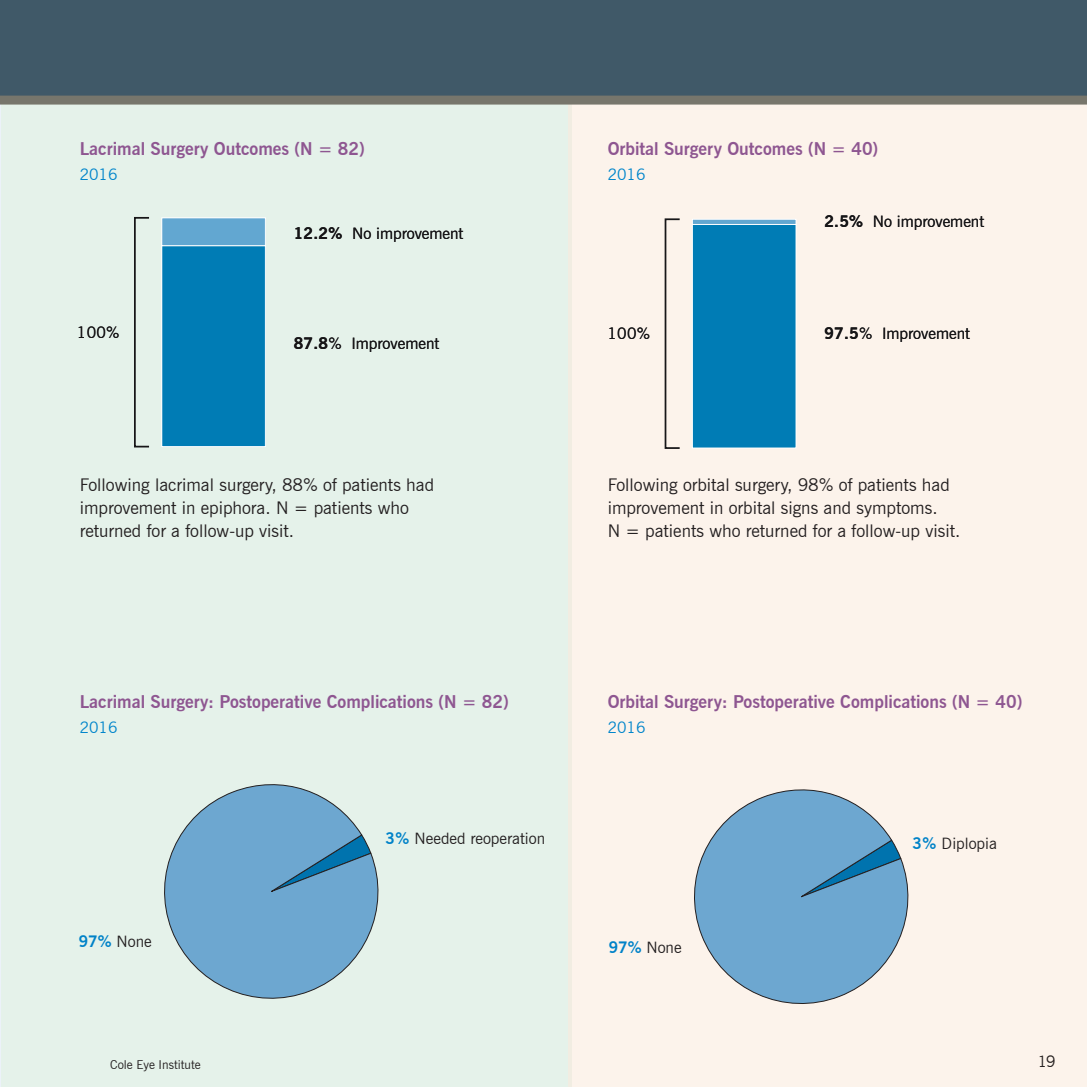
<style>
.page{position:relative;width:1087px;height:1087px;background:#fff}
.page>*{position:absolute;margin:0;border:0;box-sizing:border-box;transform-origin:0 0}
.t1{font:17.5px/22.8px "News Gothic BT";color:#231f20}
.t2{font:700 17.5px "News Gothic BT";color:#8e5691}
.t3{font:15.75px "News Gothic BT";color:#171618}
.t4{font:15.75px "News Gothic BT";color:#231f20}
.t5{font:15.75px "News Gothic BT";color:#0085cb}
.t6{font:300 15.75px "News Gothic BT";color:#231f20}
.t7{font:12.25px "News Gothic BT";color:#231f20}
.s1{font-weight:700}
.s2{font-weight:700;color:#0082c8}
</style>
<div class="page">
<hr style="left:0;top:98px;width:1px;height:989px;background:#dfe9f5">
<div style="left:1px;top:98px;width:570px;height:989px;background:#e5f2ea"></div>
<div style="left:568px;top:98px;width:519px;height:989px;background:#fcf3eb"></div>
<svg style="left:694px;top:789px;width:215px;height:215px"></svg>
<div style="left:134px;top:217px;width:16px;height:230px;border:2px solid #171618"></div>
<div style="left:162px;top:246px;width:103px;height:200px;background:#007cb5"></div>
<div style="left:161px;top:245px;width:105px;height:202px;border:1px solid #fff"></div>
<div style="left:162px;top:218px;width:103px;height:28px;background:#62a7d1"></div>
<div style="left:161px;top:217px;width:105px;height:29px;border:1px solid #fff"></div>
<svg style="left:164px;top:784px;width:215px;height:215px"></svg>
<div style="left:0;top:0;width:1087px;height:100px;background:#405968"></div>
<div style="left:0;top:96px;width:1087px;height:8px;background:#77766c"></div>
<div style="left:664px;top:218px;width:16px;height:231px;border:2px solid #171618"></div>
<div style="left:692px;top:224px;width:104px;height:224px;background:#007cb5"></div>
<div style="left:692px;top:224px;width:104px;height:224px;border:1px solid #fff"></div>
<div style="left:692px;top:219px;width:104px;height:5px;background:#62a7d1"></div>
<div style="left:692px;top:219px;width:104px;height:6px;border:1px solid #fff"></div>
<p class="t2" style="left:80px;top:138px;width:287px">Lacrimal Surgery Outcomes (N = 82)</p>
<p class="t5" style="left:80px;top:164px;width:39px">2016</p>
<p class="t2" style="left:608px;top:138px;width:272px">Orbital Surgery Outcomes (N = 40)</p>
<p class="t5" style="left:608px;top:164px;width:39px">2016</p>
<p class="t3" style="left:294px;top:223px;width:171px"><span class="s1">12.2%</span> No improvement</p>
<p class="t3" style="left:824px;top:212px;width:161px"><span class="s1">2.5%</span> No improvement</p>
<p class="t3" style="left:77px;top:322px;width:44px">100%</p>
<p class="t3" style="left:294px;top:334px;width:147px"><span class="s1">87.8</span>% Improvement</p>
<p class="t3" style="left:607px;top:324px;width:44px">100%</p>
<p class="t3" style="left:824px;top:324px;width:147px"><span class="s1">97.5</span>% Improvement</p>
<p class="t1" style="left:80px;top:473px;width:356px">Following lacrimal surgery, 88% of patients had improvement in epiphora. N = patients who returned for a follow-up visit.</p>
<p class="t1" style="left:608px;top:473px;width:354px">Following orbital surgery, 98% of patients had improvement in orbital signs and symptoms.<br>N = patients who returned for a follow-up visit.</p>
<p class="t2" style="left:80px;top:691px;width:431px">Lacrimal Surgery: Postoperative Complications (N = 82)</p>
<p class="t5" style="left:80px;top:717px;width:39px">2016</p>
<p class="t2" style="left:608px;top:691px;width:416px">Orbital Surgery: Postoperative Complications (N = 40)</p>
<p class="t5" style="left:608px;top:717px;width:39px">2016</p>
<p class="t4" style="left:385px;top:829px;width:161px"><span class="s2">3%</span> Needed reoperation</p>
<p class="t4" style="left:912px;top:834px;width:86px"><span class="s2">3%</span> Diplopia</p>
<p class="t4" style="left:79px;top:932px;width:74px"><span class="s2">97%</span> None</p>
<p class="t4" style="left:609px;top:937px;width:74px"><span class="s2">97%</span> None</p>
<p class="t7" style="left:110px;top:1057px;width:92px">Cole Eye Institute</p>
<p class="t6" style="left:1037px;top:1051px;width:19px">19</p>
</div>
